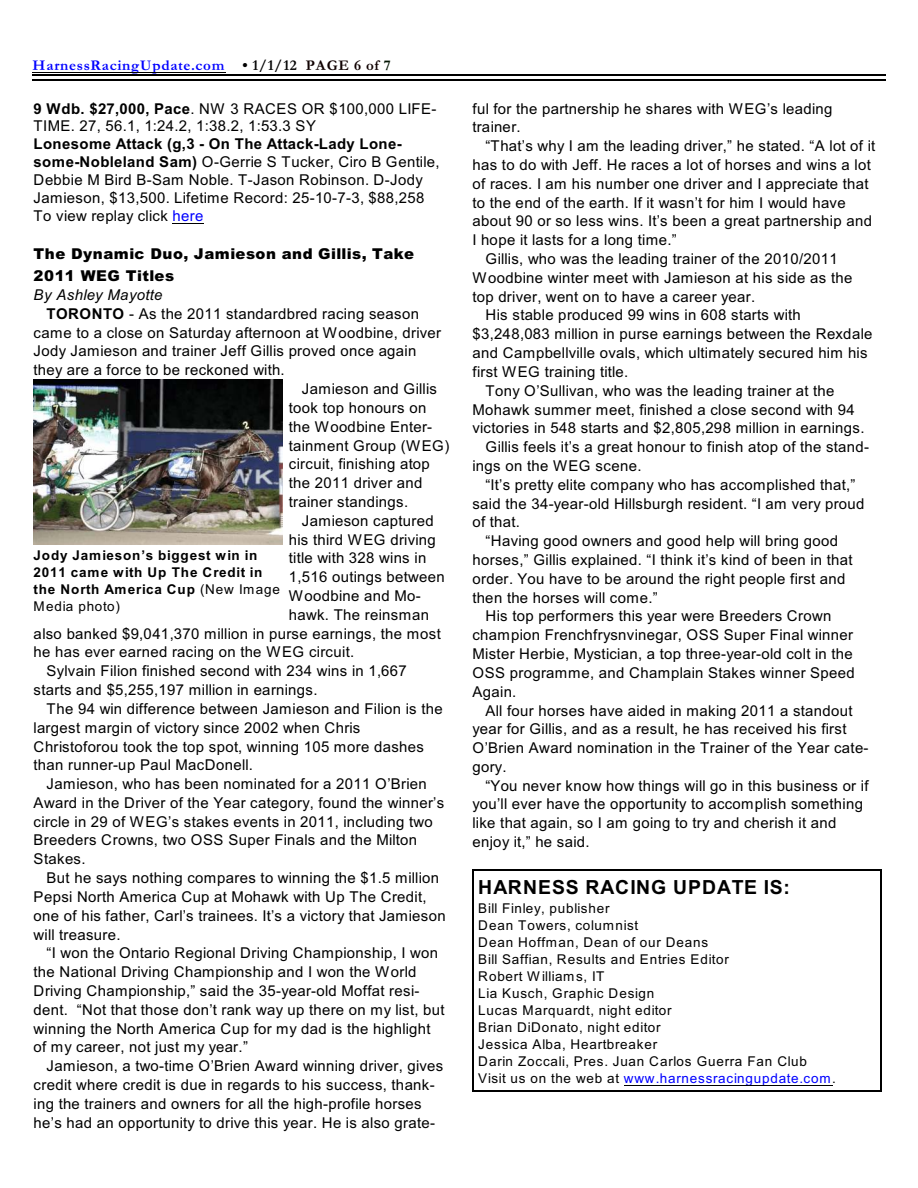
<style>
.page{position:relative;width:918px;height:1188px;background:#fff}
.page>*{position:absolute;margin:0;border:0;box-sizing:border-box;transform-origin:0 0}
.t1{font:700 19.5px "Arial";letter-spacing:.045em;color:#000}
.t2{font:15px/17.9px "Arial";letter-spacing:.025em;color:#000}
.t3{font:900 15px/21.9px "Arial";letter-spacing:.035em;color:#000}
.t4{font:700 15px "Garamond";letter-spacing:.05em;color:#00f}
.t5{font:italic 15px "Arial";letter-spacing:.02em;color:#000}
.t6{font:13.5px/17px "Arial";letter-spacing:.06em;color:#000}
.t7{font:700 13.5px/17px "Arial";letter-spacing:.055em;color:#000}
.s1{color:#000}
.s2{color:#0f0000}
.s3{color:#001400}
.s4{font-weight:700}
.s5{color:#00f}
.s6{font-weight:400}
</style>
<div class="page">
<hr style="left:32px;top:73px;width:194px;height:1px;background:#000">
<hr style="left:32px;top:74px;width:853px;height:1px;background:#000">
<hr style="left:32px;top:79px;width:853px;height:2px;background:#000">
<hr style="left:624px;top:1085px;width:208px;height:1px;background:#000">
<hr style="left:472px;top:869px;width:2px;height:222px;background:#000">
<hr style="left:880px;top:869px;width:1px;height:222px;background:#000">
<hr style="left:472px;top:869px;width:409px;height:1px;background:#000">
<hr style="left:472px;top:1090px;width:409px;height:2px;background:#000">
<hr style="left:173px;top:223px;width:31px;height:1px;background:#000">
<img style="left:33px;top:379px;width:249px;height:166px">
<p class="t4" style="left:32px;top:60px;width:360px">HarnessRacingUpdate.com <span class="s1">• 1/1/12</span> <span class="s2">PAGE 6 of</span> <span class="s3">7</span></p>
<p class="t2" style="left:34px;top:101px;width:404px"><span class="s4">9 Wdb. $27,000, Pace</span>. NW 3 RACES OR $100,000 LIFE-<br>TIME. 27, 56.1, 1:24.2, 1:38.2, 1:53.3 SY</p>
<p class="t2" style="left:34px;top:136px;width:407px"><span class="s4">Lonesome Attack (g,3 - On The Attack-Lady Lone&shy;some-Nobleland Sam)</span> O-Gerrie S Tucker, Ciro B Gentile, Debbie M Bird B-Sam Noble. T-Jason Robinson. D-Jody Jamieson, $13,500. Lifetime Record: 25-10-7-3, $88,258<br>To view replay click <span class="s5">here</span></p>
<p class="t3" style="left:34px;top:244px;width:382px">The Dynamic Duo, Jamieson and Gillis, Take<br>2011 WEG Titles</p>
<p class="t5" style="left:34px;top:289px;width:130px">By Ashley Mayotte</p>
<p class="t2" style="left:47px;top:306px;width:374px"><span class="s4">TORONTO</span> - As the 2011 standardbred racing season</p>
<p class="t2" style="left:34px;top:325px;width:409px">came to a close on Saturday afternoon at Woodbine, driver</p>
<p class="t2" style="left:34px;top:344px;width:384px">Jody Jamieson and trainer Jeff Gillis proved once again</p>
<p class="t2" style="left:34px;top:362px;width:253px">they are a force to be reckoned with.</p>
<p class="t2" style="left:302px;top:381px;width:137px">Jamieson and Gillis</p>
<p class="t2" style="left:289px;top:400px;width:139px">took top honours on</p>
<p class="t2" style="left:289px;top:419px;width:145px">the Woodbine Enter-</p>
<p class="t2" style="left:289px;top:438px;width:162px">tainment Group (WEG)</p>
<p class="t2" style="left:289px;top:456px;width:142px">circuit, finishing atop</p>
<p class="t2" style="left:289px;top:475px;width:135px">the 2011 driver and</p>
<p class="t2" style="left:289px;top:494px;width:121px">trainer standings.</p>
<p class="t2" style="left:302px;top:513px;width:133px">Jamieson captured</p>
<p class="t2" style="left:289px;top:532px;width:148px">his third WEG driving</p>
<p class="t2" style="left:289px;top:551px;width:139px">title with 328 wins in</p>
<p class="t2" style="left:289px;top:569px;width:157px">1,516 outings between</p>
<p class="t2" style="left:289px;top:588px;width:133px">Woodbine and Mo-</p>
<p class="t2" style="left:289px;top:607px;width:142px">hawk. The reinsman</p>
<p class="t2" style="left:34px;top:626px;width:409px">also banked $9,041,370 million in purse earnings, the most</p>
<p class="t2" style="left:34px;top:645px;width:322px">he has ever earned racing on the WEG circuit.</p>
<p class="t2" style="left:47px;top:663px;width:362px">Sylvain Filion finished second with 234 wins in 1,667</p>
<p class="t2" style="left:34px;top:682px;width:285px">starts and $5,255,197 million in earnings.</p>
<p class="t2" style="left:47px;top:701px;width:398px">The 94 win difference between Jamieson and Filion is the</p>
<p class="t2" style="left:34px;top:720px;width:328px">largest margin of victory since 2002 when Chris</p>
<p class="t2" style="left:34px;top:739px;width:392px">Christoforou took the top spot, winning 105 more dashes</p>
<p class="t2" style="left:34px;top:757px;width:221px">than runner-up Paul MacDonell.</p>
<p class="t2" style="left:47px;top:776px;width:382px">Jamieson, who has been nominated for a 2011 O’Brien</p>
<p class="t2" style="left:34px;top:795px;width:412px">Award in the Driver of the Year category, found the winner’s</p>
<p class="t2" style="left:34px;top:814px;width:401px">circle in 29 of WEG’s stakes events in 2011, including two</p>
<p class="t2" style="left:34px;top:833px;width:385px">Breeders Crowns, two OSS Super Finals and the Milton</p>
<p class="t2" style="left:34px;top:852px;width:54px">Stakes.</p>
<p class="t2" style="left:47px;top:870px;width:394px">But he says nothing compares to winning the $1.5 million</p>
<p class="t2" style="left:34px;top:889px;width:394px">Pepsi North America Cup at Mohawk with Up The Credit,</p>
<p class="t2" style="left:34px;top:908px;width:414px">one of his father, Carl’s trainees. It’s a victory that Jamieson</p>
<p class="t2" style="left:34px;top:927px;width:89px">will treasure.</p>
<p class="t2" style="left:47px;top:946px;width:393px">“I won the Ontario Regional Driving Championship, I won</p>
<p class="t2" style="left:34px;top:964px;width:384px">the National Driving Championship and I won the World</p>
<p class="t2" style="left:34px;top:983px;width:387px">Driving Championship,” said the 35-year-old Moffat resi-</p>
<p class="t2" style="left:34px;top:1002px;width:413px">dent. “Not that those don’t rank way up there on my list, but</p>
<p class="t2" style="left:34px;top:1021px;width:399px">winning the North America Cup for my dad is the highlight</p>
<p class="t2" style="left:34px;top:1040px;width:216px">of my career, not just my year.”</p>
<p class="t2" style="left:47px;top:1058px;width:398px">Jamieson, a two-time O’Brien Award winning driver, gives</p>
<p class="t2" style="left:34px;top:1077px;width:403px">credit where credit is due in regards to his success, thank-</p>
<p class="t2" style="left:34px;top:1096px;width:390px">ing the trainers and owners for all the high-profile horses</p>
<p class="t2" style="left:34px;top:1115px;width:403px">he’s had an opportunity to drive this year. He is also grate-</p>
<p class="t7" style="left:34px;top:548px;width:248px">Jody Jamieson’s biggest win in<br>2011 came with Up The Credit in the North America Cup <span class="s6">(New Image<br>Media photo)</span></p>
<p class="t2" style="left:472px;top:100px;width:362px;line-height:18.8px">ful for the partnership he shares with WEG’s leading trainer.</p>
<p class="t2" style="left:485px;top:138px;width:391px">“That’s why I am the leading driver,” he stated. “A lot of it</p>
<p class="t2" style="left:472px;top:157px;width:400px">has to do with Jeff. He races a lot of horses and wins a lot</p>
<p class="t2" style="left:472px;top:176px;width:398px">of races. I am his number one driver and I appreciate that</p>
<p class="t2" style="left:472px;top:195px;width:375px">to the end of the earth. If it wasn’t for him I would have</p>
<p class="t2" style="left:472px;top:214px;width:401px">about 90 or so less wins. It’s been a great partnership and</p>
<p class="t2" style="left:472px;top:232px;width:206px">I hope it lasts for a long time.”</p>
<p class="t2" style="left:485px;top:251px;width:354px">Gillis, who was the leading trainer of the 2010/2011</p>
<p class="t2" style="left:472px;top:270px;width:381px">Woodbine winter meet with Jamieson at his side as the</p>
<p class="t2" style="left:472px;top:289px;width:284px">top driver, went on to have a career year.</p>
<p class="t2" style="left:485px;top:308px;width:317px">His stable produced 99 wins in 608 starts with</p>
<p class="t2" style="left:472px;top:326px;width:401px">$3,248,083 million in purse earnings between the Rexdale</p>
<p class="t2" style="left:472px;top:345px;width:397px">and Campbellville ovals, which ultimately secured him his</p>
<p class="t2" style="left:472px;top:364px;width:157px">first WEG training title.</p>
<p class="t2" style="left:485px;top:383px;width:351px">Tony O’Sullivan, who was the leading trainer at the</p>
<p class="t2" style="left:472px;top:402px;width:384px">Mohawk summer meet, finished a close second with 94</p>
<p class="t2" style="left:472px;top:420px;width:394px">victories in 548 starts and $2,805,298 million in earnings.</p>
<p class="t2" style="left:485px;top:439px;width:385px">Gillis feels it’s a great honour to finish atop of the stand-</p>
<p class="t2" style="left:472px;top:458px;width:171px">ings on the WEG scene.</p>
<p class="t2" style="left:485px;top:477px;width:372px">“It’s pretty elite company who has accomplished that,”</p>
<p class="t2" style="left:472px;top:496px;width:394px">said the 34-year-old Hillsburgh resident. “I am very proud</p>
<p class="t2" style="left:472px;top:515px;width:49px">of that.</p>
<p class="t2" style="left:485px;top:533px;width:354px">“Having good owners and good help will bring good</p>
<p class="t2" style="left:472px;top:552px;width:382px">horses,” Gillis explained. “I think it’s kind of been in that</p>
<p class="t2" style="left:472px;top:571px;width:375px">order. You have to be around the right people first and</p>
<p class="t2" style="left:472px;top:590px;width:187px">then the horses will come.”</p>
<p class="t2" style="left:485px;top:609px;width:347px">His top performers this year were Breeders Crown</p>
<p class="t2" style="left:472px;top:627px;width:382px">champion Frenchfrysnvinegar, OSS Super Final winner</p>
<p class="t2" style="left:472px;top:646px;width:382px">Mister Herbie, Mystician, a top three-year-old colt in the</p>
<p class="t2" style="left:472px;top:665px;width:384px">OSS programme, and Champlain Stakes winner Speed</p>
<p class="t2" style="left:472px;top:684px;width:45px">Again.</p>
<p class="t2" style="left:485px;top:703px;width:369px">All four horses have aided in making 2011 a standout</p>
<p class="t2" style="left:472px;top:721px;width:376px">year for Gillis, and as a result, he has received his first</p>
<p class="t2" style="left:472px;top:740px;width:398px">O’Brien Award nomination in the Trainer of the Year cate-</p>
<p class="t2" style="left:472px;top:759px;width:36px">gory.</p>
<p class="t2" style="left:485px;top:778px;width:385px">“You never know how things will go in this business or if</p>
<p class="t2" style="left:472px;top:797px;width:392px">you’ll ever have the opportunity to accomplish something</p>
<p class="t2" style="left:472px;top:816px;width:365px">like that again, so I am going to try and cherish it and</p>
<p class="t2" style="left:472px;top:834px;width:119px">enjoy it,” he said.</p>
<h1 class="t1" style="left:478px;top:880px;width:313px">HARNESS RACING UPDATE IS:</h1>
<p class="t6" style="left:478px;top:901px;width:359px">Bill Finley, publisher<br>Dean Towers, columnist<br>Dean Hoffman, Dean of our Deans<br>Bill Saffian, Results and Entries Editor<br>Robert Williams, IT<br>Lia Kusch, Graphic Design<br>Lucas Marquardt, night editor<br>Brian DiDonato, night editor<br>Jessica Alba, Heartbreaker<br>Darin Zoccali, Pres. Juan Carlos Guerra Fan Club<br>Visit us on the web at <span class="s5">www.harnessracingupdate.com</span>.</p>
</div>
